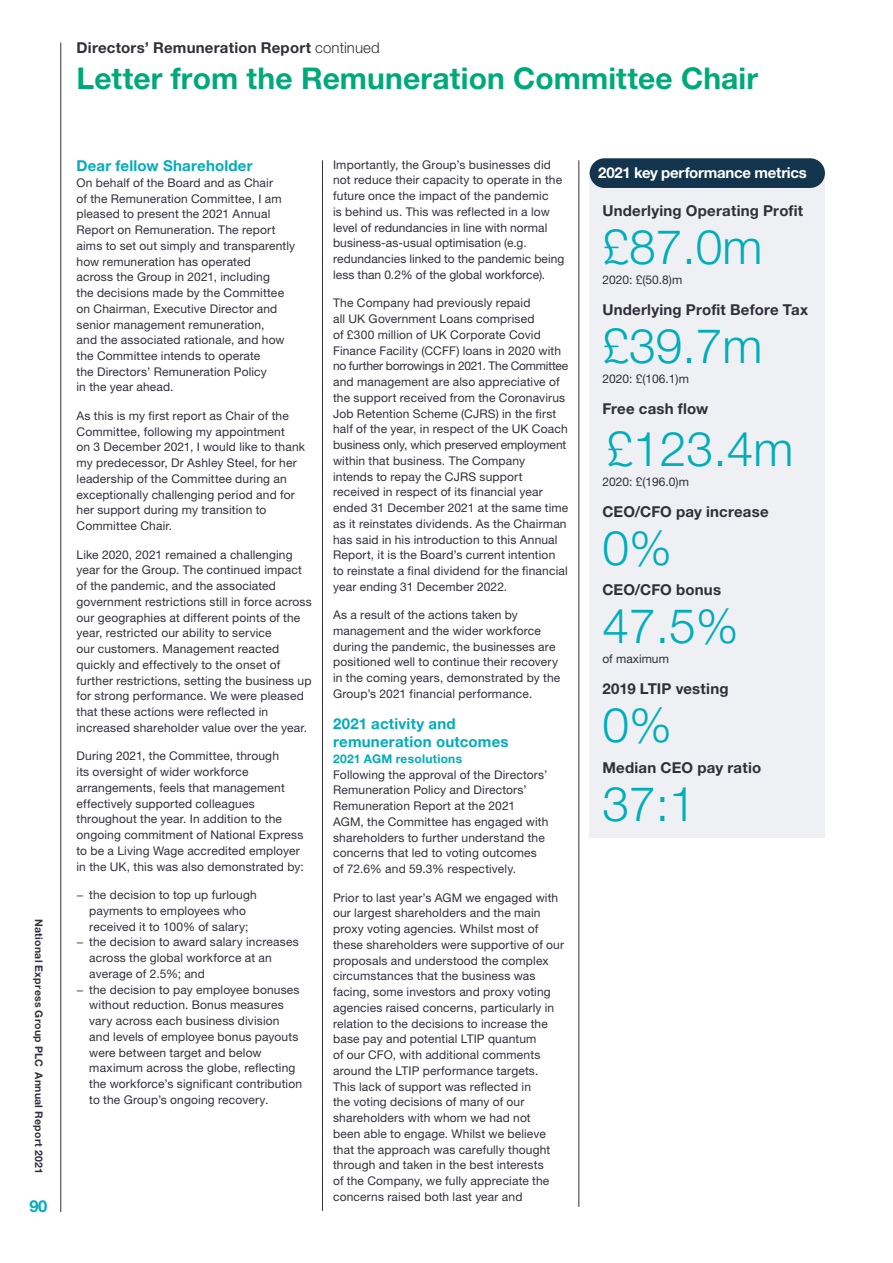
<style>
.page{position:relative;width:893px;height:1263px;background:#fff}
.page>*{position:absolute;margin:0;border:0;box-sizing:border-box;transform-origin:0 0}
.t1{font:300 48px "Helvetica Neue LT Std";color:#00adbb}
.t2{font:700 30px "Helvetica Neue LT Std";letter-spacing:.005em;color:#00a97a}
.t3{font:700 16.5px "Helvetica Neue LT Std";color:#00adbb}
.t4{font:700 15px "Helvetica Neue LT Std";letter-spacing:.015em;color:#322f3a}
.t5{font:700 15px/18px "Helvetica Neue LT Std";letter-spacing:.015em;color:#00adbb}
.t6{font:700 15px "Helvetica Neue LT Std";letter-spacing:-.015em;color:#fff}
.t7{font:12px/15.8px "Helvetica Neue LT Std";letter-spacing:.015em;color:#322f3a}
.t8{font:700 12px "Helvetica Neue LT Std";letter-spacing:.02em;color:#00adbb}
.t9{font:700 10.5px "Helvetica Neue LT Std";letter-spacing:.03em;color:#322f3a}
.s1{font-weight:300}
</style>
<div class="page">
<div style="left:590px;top:171px;width:235px;height:667px;background:#eef0f3"></div>
<div style="left:590px;top:158px;width:235px;height:30px;background:#13344d;border-radius:15px"></div>
<hr style="left:61px;top:43px;width:1px;height:1169px;background:#322f3a">
<hr style="left:322px;top:160px;width:1px;height:1051px;background:#322f3a">
<hr style="left:579px;top:160px;width:1px;height:1047px;background:#322f3a">
<p class="t9" style="left:45px;top:919px;width:257px;rotate:90deg">National Express Group PLC Annual Report 2021</p>
<h3 class="t3" style="left:29px;top:1196px;width:19px">90</h3>
<p class="t4" style="left:77px;top:39px;width:305px">Directors’ Remuneration Report <span class="s1">continued</span></p>
<h2 class="t2" style="left:77px;top:60px;width:683px">Letter from the Remuneration Committee Chair</h2>
<p class="t5" style="left:77px;top:156px;width:178px">Dear fellow Shareholder</p>
<p class="t7" style="left:77px;top:174px;width:220px">On behalf of the Board and as Chair<br>of the Remuneration Committee, I am pleased to present the 2021 Annual Report on Remuneration. The report aims to set out simply and transparently how remuneration has operated<br>across the Group in 2021, including<br>the decisions made by the Committee on Chairman, Executive Director and senior management remuneration,<br>and the associated rationale, and how the Committee intends to operate<br>the Directors’ Remuneration Policy<br>in the year ahead.</p>
<p class="t7" style="left:77px;top:408px;width:230px">As this is my first report as Chair of the Committee, following my appointment<br>on 3 December 2021, I would like to thank my predecessor, Dr Ashley Steel, for her leadership of the Committee during an exceptionally challenging period and for her support during my transition to Committee Chair.</p>
<p class="t7" style="left:77px;top:546px;width:237px">Like 2020, 2021 remained a challenging year for the Group. The continued impact of the pandemic, and the associated government restrictions still in force across our geographies at different points of the year, restricted our ability to service<br>our customers. Management reacted quickly and effectively to the onset of further restrictions, setting the business up for strong performance. We were pleased that these actions were reflected in increased shareholder value over the year.</p>
<p class="t7" style="left:77px;top:748px;width:229px">During 2021, the Committee, through<br>its oversight of wider workforce arrangements, feels that management effectively supported colleagues throughout the year. In addition to the ongoing commitment of National Express to be a Living Wage accredited employer in the UK, this was also demonstrated by:</p>
<p class="t7" style="left:77px;top:887px;width:182px">− the decision to top up furlough</p>
<p class="t7" style="left:89px;top:902px;width:158px">payments to employees who</p>
<p class="t7" style="left:89px;top:918px;width:161px">received it to 100% of salary;</p>
<p class="t7" style="left:77px;top:934px;width:224px">− the decision to award salary increases</p>
<p class="t7" style="left:89px;top:950px;width:184px">across the global workforce at an</p>
<p class="t7" style="left:89px;top:965px;width:117px">average of 2.5%; and</p>
<p class="t7" style="left:77px;top:981px;width:225px">− the decision to pay employee bonuses</p>
<p class="t7" style="left:89px;top:997px;width:196px">without reduction. Bonus measures</p>
<p class="t7" style="left:89px;top:1013px;width:192px">vary across each business division</p>
<p class="t7" style="left:89px;top:1028px;width:211px">and levels of employee bonus payouts</p>
<p class="t7" style="left:89px;top:1044px;width:174px">were between target and below</p>
<p class="t7" style="left:89px;top:1060px;width:208px">maximum across the globe, reflecting</p>
<p class="t7" style="left:89px;top:1076px;width:214px">the workforce’s significant contribution</p>
<p class="t7" style="left:89px;top:1091px;width:181px">to the Group’s ongoing recovery.</p>
<p class="t7" style="left:333px;top:156px;width:233px">Importantly, the Group’s businesses did not reduce their capacity to operate in the future once the impact of the pandemic<br>is behind us. This was reflected in a low level of redundancies in line with normal business-as-usual optimisation (e.g. redundancies linked to the pandemic being less than 0.2% of the global workforce).</p>
<p class="t7" style="left:333px;top:295px;width:237px">The Company had previously repaid<br>all UK Government Loans comprised<br>of £300 million of UK Corporate Covid Finance Facility (CCFF) loans in 2020 with no further borrowings in 2021. The Committee and management are also appreciative of the support received from the Coronavirus Job Retention Scheme (CJRS) in the first half of the year, in respect of the UK Coach business only, which preserved employment within that business. The Company<br>intends to repay the CJRS support received in respect of its financial year ended 31 December 2021 at the same time as it reinstates dividends. As the Chairman has said in his introduction to this Annual Report, it is the Board’s current intention to reinstate a final dividend for the financial year ending 31 December 2022.</p>
<p class="t7" style="left:333px;top:607px;width:229px">As a result of the actions taken by management and the wider workforce during the pandemic, the businesses are positioned well to continue their recovery in the coming years, demonstrated by the Group’s 2021 financial performance.</p>
<p class="t5" style="left:333px;top:714px;width:177px">2021 activity and remuneration outcomes</p>
<p class="t8" style="left:333px;top:751px;width:131px">2021 AGM resolutions</p>
<p class="t7" style="left:333px;top:766px;width:217px">Following the approval of the Directors’ Remuneration Policy and Directors’ Remuneration Report at the 2021<br>AGM, the Committee has engaged with shareholders to further understand the concerns that led to voting outcomes of 72.6% and 59.3% respectively.</p>
<p class="t7" style="left:333px;top:889px;width:233px">Prior to last year’s AGM we engaged with our largest shareholders and the main proxy voting agencies. Whilst most of these shareholders were supportive of our proposals and understood the complex circumstances that the business was facing, some investors and proxy voting agencies raised concerns, particularly in relation to the decisions to increase the base pay and potential LTIP quantum<br>of our CFO, with additional comments around the LTIP performance targets.<br>This lack of support was reflected in<br>the voting decisions of many of our shareholders with whom we had not<br>been able to engage. Whilst we believe that the approach was carefully thought through and taken in the best interests<br>of the Company, we fully appreciate the concerns raised both last year and</p>
<p class="t6" style="left:598px;top:163px;width:210px">2021 key performance metrics</p>
<p class="t4" style="left:602px;top:201px;width:202px">Underlying Operating Profit</p>
<h1 class="t1" style="left:602px;top:218px;width:162px">£87.0m</h1>
<p class="t7" style="left:602px;top:272px;width:81px">2020: £(50.8)m</p>
<p class="t4" style="left:602px;top:300px;width:207px">Underlying Profit Before Tax</p>
<h1 class="t1" style="left:602px;top:316px;width:162px">£39.7m</h1>
<p class="t7" style="left:602px;top:371px;width:88px">2020: £(106.1)m</p>
<p class="t4" style="left:602px;top:399px;width:108px">Free cash flow</p>
<h1 class="t1" style="left:607px;top:419px;width:188px">£123.4m</h1>
<p class="t7" style="left:602px;top:474px;width:88px">2020: £(196.0)m</p>
<p class="t4" style="left:602px;top:502px;width:168px">CEO/CFO pay increase</p>
<h1 class="t1" style="left:602px;top:518px;width:71px">0%</h1>
<p class="t4" style="left:602px;top:581px;width:120px">CEO/CFO bonus</p>
<h1 class="t1" style="left:602px;top:597px;width:138px">47.5%</h1>
<p class="t7" style="left:602px;top:651px;width:68px">of maximum</p>
<p class="t4" style="left:602px;top:679px;width:128px">2019 LTIP vesting</p>
<h1 class="t1" style="left:602px;top:696px;width:71px">0%</h1>
<p class="t4" style="left:602px;top:758px;width:160px">Median CEO pay ratio</p>
<h1 class="t1" style="left:602px;top:774px;width:95px">37:1</h1>
</div>
